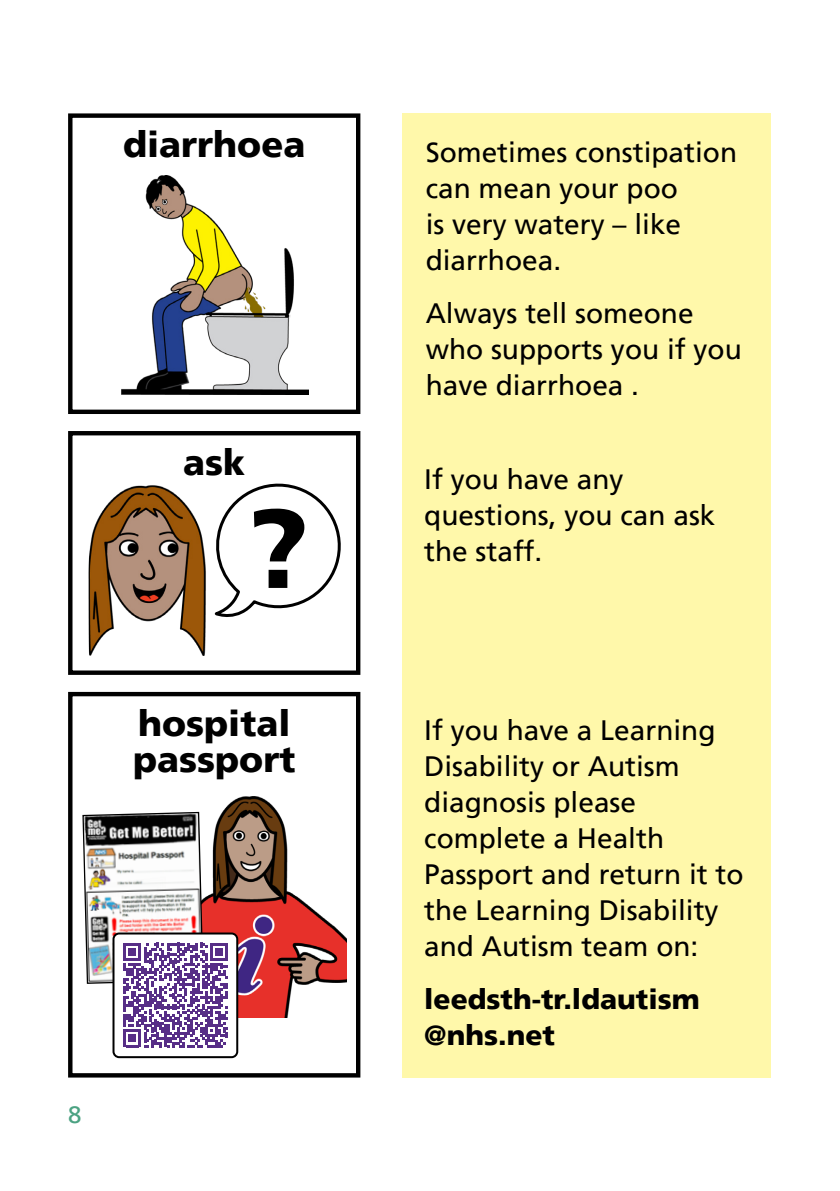
<style>
.page{position:relative;width:840px;height:1191px;background:#fff}
.page>*{position:absolute;margin:0;border:0;box-sizing:border-box;transform-origin:0 0}
.t1{font:900 111.6px "Frutiger LT";color:#000}
.t2{font:900 36px/36px "Frutiger LT";color:#000}
.t3{font:28px/36px "Frutiger LT";color:#000}
.t4{font:900 28px/36px "Frutiger LT";color:#000}
.t5{font:24px "Frutiger LT";color:#4ba282}
</style>
<div class="page">
<div style="left:401px;top:113px;width:369px;height:964px;background:#fff8aa"></div>
<div style="left:68px;top:113px;width:292px;height:301px;border:4px solid #000"></div>
<img style="left:122px;top:175px;width:186px;height:219px">
<img style="left:223px;top:796px;width:123px;height:221px">
<div style="left:68px;top:692px;width:292px;height:385px;border:4px solid #000"></div>
<div style="left:113px;top:933px;width:124px;height:124px;background:#fff;border-radius:6px"></div>
<div style="left:112px;top:932px;width:126px;height:126px;border:2px solid #000;border-radius:6px"></div>
<svg style="left:82px;top:811px;width:146px;height:236px"></svg>
<div style="left:68px;top:431px;width:292px;height:244px;border:4px solid #000"></div>
<img style="left:89px;top:485px;width:117px;height:171px">
<svg style="left:214px;top:483px;width:127px;height:134px"></svg>
<p class="t2" style="left:123px;top:127px;width:184px">diarrhoea</p>
<p class="t3" style="left:425px;top:135px;width:313px">Sometimes constipation can mean your poo<br>is very watery – like diarrhoea.</p>
<p class="t3" style="left:425px;top:296px;width:317px">Always tell someone who supports you if you have diarrhoea .</p>
<p class="t2" style="left:183px;top:444px;width:63px">ask</p>
<h1 class="t1" style="left:246px;top:481px;width:64px">?</h1>
<p class="t3" style="left:424px;top:461px;width:292px">If you have any questions, you can ask</p>
<p class="t3" style="left:424px;top:533px;width:119px">the staff.</p>
<p class="t2" style="left:133px;top:705px;width:164px">hospital passport</p>
<p class="t5" style="left:68px;top:1101px;width:15px">8</p>
<p class="t3" style="left:424px;top:712px;width:320px">If you have a Learning<br>Disability or Autism diagnosis please complete a Health<br>Passport and return it to the Learning Disability and Autism team on:</p>
<p class="t4" style="left:424px;top:981px;width:277px">leedsth-tr.ldautism @nhs.net</p>
</div>
